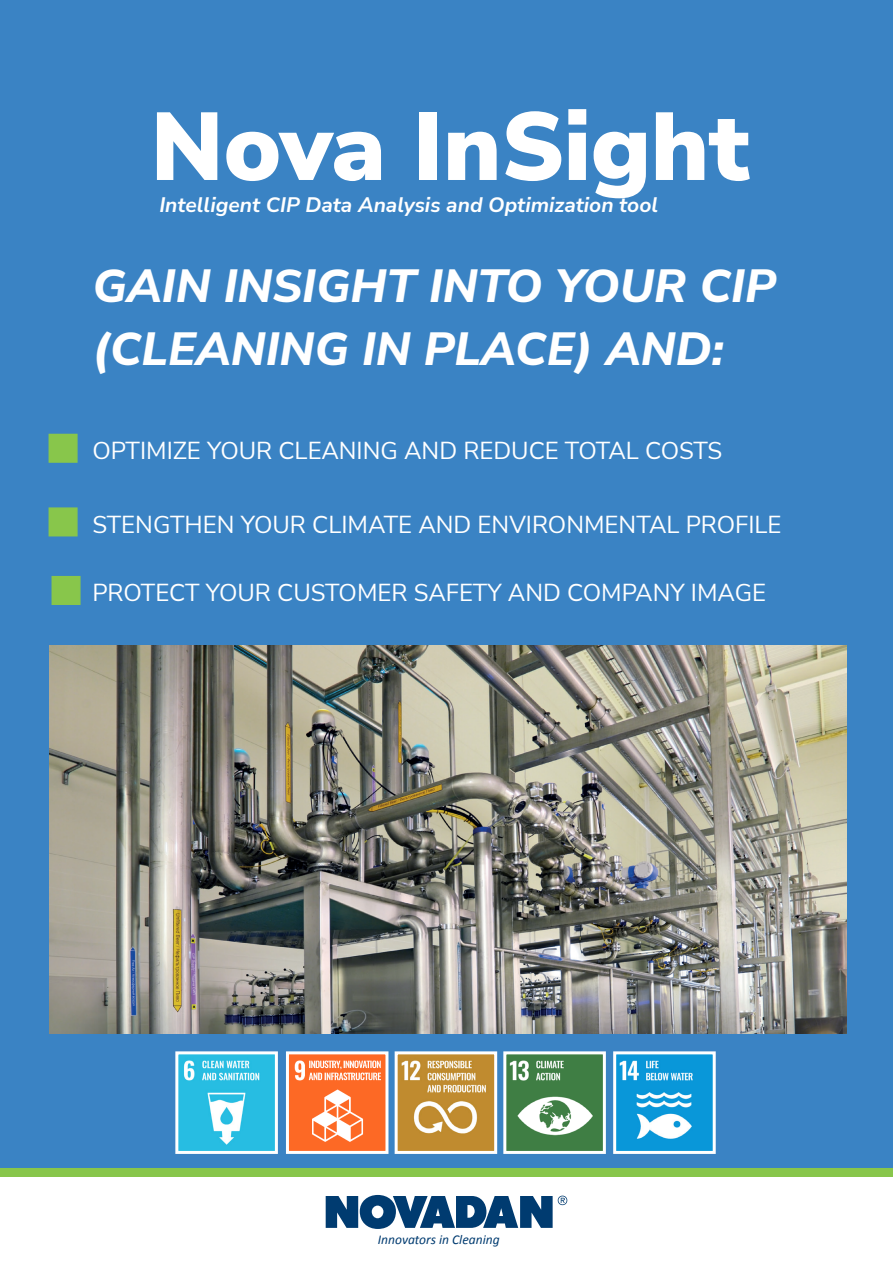
<style>
.page{position:relative;width:893px;height:1263px;background:#fff}
.page>*{position:absolute;margin:0;border:0;box-sizing:border-box;transform-origin:0 0}
.t1{font:900 96px "Nunito Sans";color:#fff}
.t2{font:italic 800 46.5px "Nunito Sans";color:#fff}
.t3{font:24px "Nunito Sans";color:#fff}
.t4{font:italic 700 21px "Nunito Sans";color:#fff}
.t5{font:italic 13.5px "Calibri";color:#003b70}
</style>
<div class="page">
<div style="left:0;top:0;width:893px;height:1172px;background:#3a83c4"></div>
<div style="left:0;top:1168px;width:893px;height:9px;background:#88c64b"></div>
<svg style="left:326px;top:1195px;width:241px;height:34px"></svg>
<div style="left:49px;top:434px;width:29px;height:29px;background:#88c64b;border:2px solid #88c64b"></div>
<div style="left:52px;top:576px;width:29px;height:29px;background:#88c64b"></div>
<img style="left:49px;top:645px;width:797px;height:388px">
<div style="left:49px;top:507px;width:29px;height:29px;background:#88c64b;border:2px solid #88c64b"></div>
<img style="left:179px;top:1055px;width:95px;height:95px">
<div style="left:175px;top:1051px;width:103px;height:103px;border:3px solid #fff"></div>
<img style="left:290px;top:1055px;width:94px;height:95px">
<div style="left:286px;top:1051px;width:102px;height:103px;border:3px solid #fff"></div>
<img style="left:507px;top:1055px;width:95px;height:95px">
<div style="left:503px;top:1051px;width:103px;height:103px;border:3px solid #fff"></div>
<img style="left:617px;top:1055px;width:95px;height:95px">
<div style="left:613px;top:1051px;width:103px;height:103px;border:3px solid #fff"></div>
<img style="left:399px;top:1055px;width:94px;height:95px">
<div style="left:395px;top:1051px;width:102px;height:103px;border:3px solid #fff"></div>
<p class="t1" style="left:151px;top:78px;width:601px">Nova InSight</p>
<p class="t4" style="left:159px;top:189px;width:500px">Intelligent CIP Data Analysis and Optimization tool</p>
<p class="t2" style="left:92px;top:253px;width:685px">GAIN INSIGHT INTO YOUR CIP</p>
<p class="t2" style="left:92px;top:316px;width:633px">(CLEANING IN PLACE) AND:</p>
<p class="t3" style="left:92px;top:434px;width:631px">OPTIMIZE YOUR CLEANING AND REDUCE TOTAL COSTS</p>
<p class="t3" style="left:92px;top:508px;width:691px">STENGTHEN YOUR CLIMATE AND ENVIRONMENTAL PROFILE</p>
<p class="t3" style="left:92px;top:576px;width:675px">PROTECT YOUR CUSTOMER SAFETY AND COMPANY IMAGE</p>
<p class="t5" style="left:378px;top:1230px;width:123px">Innovators in Cleaning</p>
</div>
